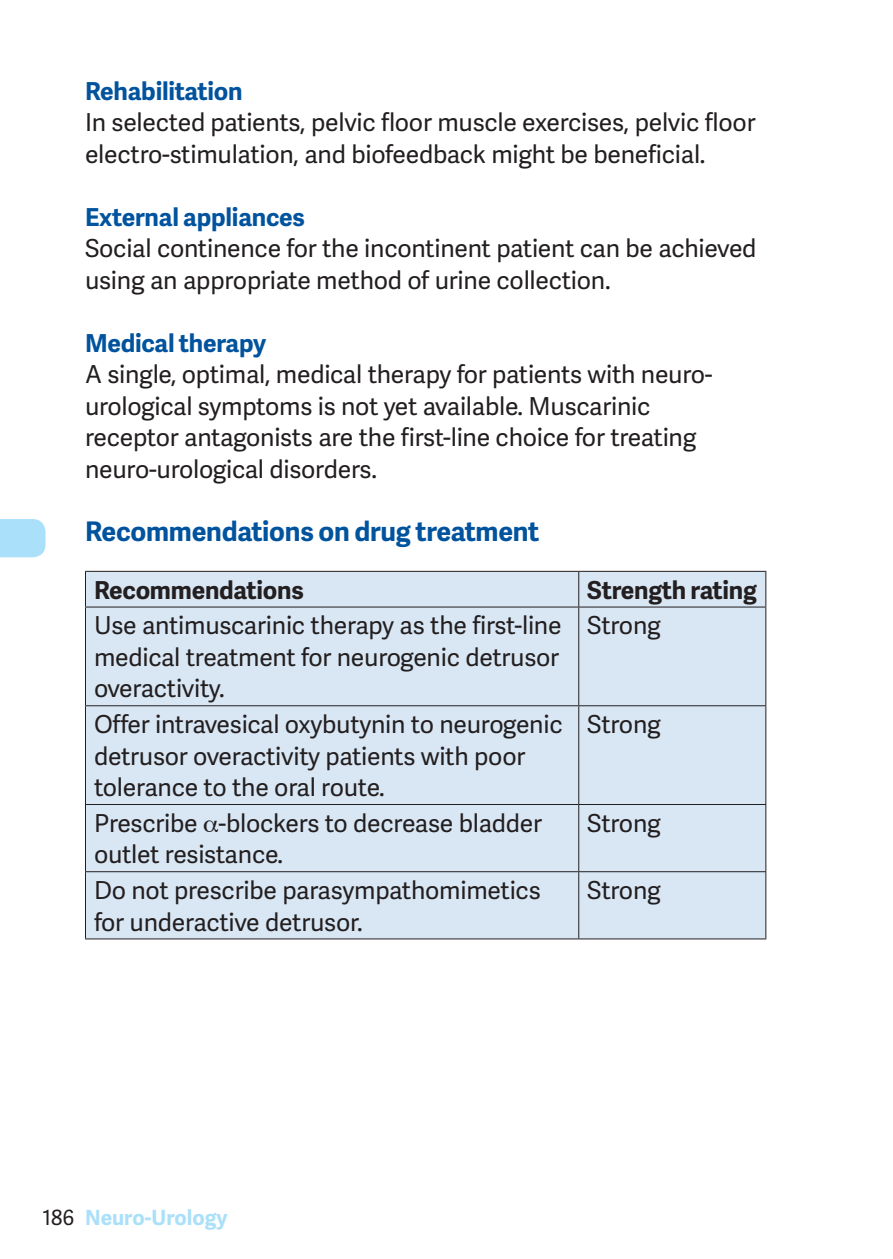
<style>
.page{position:relative;width:893px;height:1259px;background:#fff}
.page>*{position:absolute;margin:0;border:0;box-sizing:border-box;transform-origin:0 0}
.t1{font:700 27px "Adelle Sans";letter-spacing:-.01em;color:#01539e}
.t2{font:24.6px/31.5px "Adelle Sans";letter-spacing:-.01em;color:#231f20}
.t3{font:700 24.6px "Adelle Sans";letter-spacing:-.01em;color:#01539e}
.t4{font:700 24.6px "Adelle Sans";letter-spacing:-.01em;color:#231f20}
.t5{font:700 21px "Adelle Sans";color:#aae0f9}
.s1{font-weight:400;color:#231f20}
</style>
<div class="page">
<div style="left:0;top:519px;width:46px;height:38px;background:#aae0f9"></div>
<div style="left:86px;top:572px;width:679px;height:366px;background:#d9e7f4"></div>
<hr style="left:578px;top:572px;width:1px;height:34px;background:#231f20">
<hr style="left:85px;top:606px;width:494px;height:1px;background:#231f20">
<hr style="left:579px;top:606px;width:187px;height:1px;background:#231f20">
<hr style="left:578px;top:607px;width:1px;height:98px;background:#231f20">
<hr style="left:85px;top:705px;width:494px;height:1px;background:#231f20">
<hr style="left:579px;top:705px;width:187px;height:1px;background:#231f20">
<hr style="left:578px;top:706px;width:1px;height:98px;background:#231f20">
<hr style="left:85px;top:804px;width:494px;height:1px;background:#231f20">
<hr style="left:579px;top:804px;width:187px;height:1px;background:#231f20">
<hr style="left:578px;top:805px;width:1px;height:66px;background:#231f20">
<hr style="left:85px;top:871px;width:494px;height:1px;background:#231f20">
<hr style="left:579px;top:871px;width:187px;height:1px;background:#231f20">
<hr style="left:578px;top:872px;width:1px;height:66px;background:#231f20">
<hr style="left:85px;top:938px;width:494px;height:1px;background:#231f20">
<hr style="left:579px;top:938px;width:187px;height:1px;background:#231f20">
<hr style="left:85px;top:571px;width:494px;height:1px;background:#231f20">
<hr style="left:85px;top:572px;width:1px;height:34px;background:#231f20">
<hr style="left:579px;top:571px;width:187px;height:1px;background:#231f20">
<hr style="left:765px;top:572px;width:1px;height:34px;background:#231f20">
<hr style="left:85px;top:607px;width:1px;height:98px;background:#231f20">
<hr style="left:765px;top:607px;width:1px;height:98px;background:#231f20">
<hr style="left:85px;top:706px;width:1px;height:98px;background:#231f20">
<hr style="left:765px;top:706px;width:1px;height:98px;background:#231f20">
<hr style="left:85px;top:805px;width:1px;height:66px;background:#231f20">
<hr style="left:765px;top:805px;width:1px;height:66px;background:#231f20">
<hr style="left:85px;top:872px;width:1px;height:66px;background:#231f20">
<hr style="left:765px;top:872px;width:1px;height:66px;background:#231f20">
<svg style="left:204px;top:820px;width:14px;height:12px"></svg>
<p class="t3" style="left:85px;top:73px;width:159px">Rehabilitation</p>
<p class="t2" style="left:85px;top:106px;width:672px">In selected patients, pelvic floor muscle exercises, pelvic floor electro-stimulation, and biofeedback might be beneficial.</p>
<p class="t3" style="left:85px;top:199px;width:221px">External appliances</p>
<p class="t2" style="left:85px;top:232px;width:673px">Social continence for the incontinent patient can be achieved using an appropriate method of urine collection.</p>
<p class="t3" style="left:85px;top:325px;width:183px">Medical therapy</p>
<p class="t2" style="left:85px;top:358px;width:629px">A single, optimal, medical therapy for patients with neuro&shy;urological symptoms is not yet available. Muscarinic receptor antagonists are the first-line choice for treating neuro-urological disorders.</p>
<p class="t1" style="left:85px;top:511px;width:456px">Recommendations on drug treatment</p>
<p class="t4" style="left:94px;top:572px;width:211px">Recommendations</p>
<p class="t4" style="left:587px;top:572px;width:171px">Strength rating</p>
<p class="t2" style="left:94px;top:609px;width:469px;text-align:justify">Use antimuscarinic therapy as the first-line medical treatment for neurogenic detrusor overactivity.</p>
<p class="t2" style="left:587px;top:609px;width:75px">Strong</p>
<p class="t2" style="left:94px;top:707px;width:470px">Offer intravesical oxybutynin to neurogenic detrusor overactivity patients with poor tolerance to the oral route.</p>
<p class="t2" style="left:587px;top:708px;width:75px">Strong</p>
<p class="t2" style="left:94px;top:806px;width:450px">Prescribe -blockers to decrease bladder outlet resistance.</p>
<p class="t2" style="left:587px;top:806px;width:75px">Strong</p>
<p class="t2" style="left:94px;top:873px;width:448px">Do not prescribe parasympathomimetics for underactive detrusor.</p>
<p class="t2" style="left:587px;top:873px;width:75px">Strong</p>
<p class="t5" style="left:43px;top:1202px;width:187px"><span class="s1">186</span> Neuro-Urology</p>
</div>
